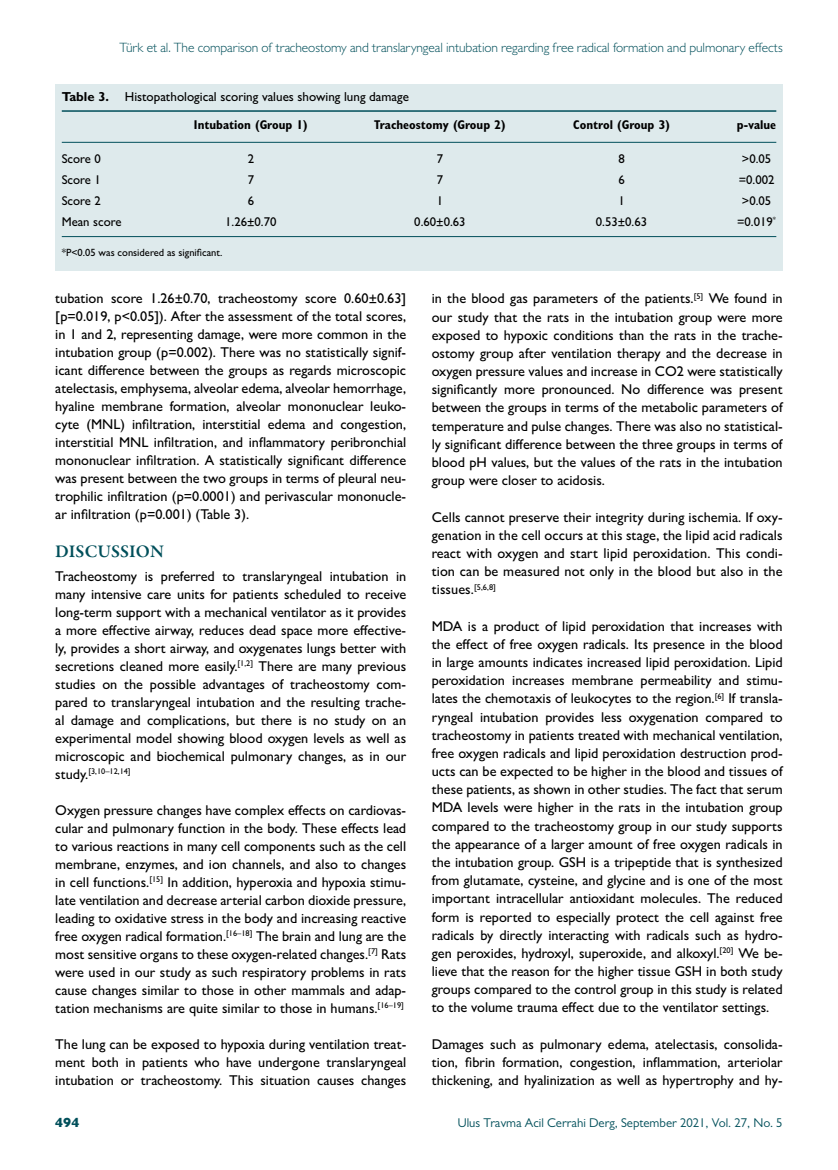
<style>
.page{position:relative;width:838px;height:1170px;background:#fff}
.page>*{position:absolute;margin:0;border:0;box-sizing:border-box;transform-origin:0 0}
.t1{font:600 18px "Garamond Premr Pro";color:#004f5a}
.t2{font:500 14.25px/18.1px "Gill Sans MT Pro";color:#000;text-align:justify}
.t3{font:300 13.5px "Gill Sans MT Pro";letter-spacing:-.005em;color:#004f5a}
.t4{font:800 13.5px "Gill Sans MT Pro";color:#004f5a}
.t5{font:500 13.05px "Gill Sans MT Pro";color:#000}
.t6{font:500 12.75px "Gill Sans MT Pro";color:#000}
.t7{font:700 condensed 12.75px "Gill Sans MT Pro";color:#000}
.t8{font:12.75px "Gill Sans MT Pro";color:#004f5a}
.t9{font:500 10.5px "Gill Sans MT Pro";color:#000}
.t10{font:500 8.25px "Gill Sans MT Pro";color:#000}
.s1{font-weight:700}
.s2{font-size:14.25px}
</style>
<div class="page">
<div style="left:55px;top:85px;width:727px;height:186px;background:#deeaec"></div>
<hr style="left:62px;top:110px;width:714px;height:2px;background:#004f5a">
<hr style="left:62px;top:142px;width:714px;height:1px;background:#004f5a">
<hr style="left:62px;top:236px;width:714px;height:1px;background:#004f5a">
<p class="t3" style="left:119px;top:39px;width:664px">Türk et al. The comparison of tracheostomy and translaryngeal intubation regarding free radical formation and pulmonary effects</p>
<p class="t5" style="left:62px;top:89px;width:348px"><span class="s1">Table 3.</span> Histopathological scoring values showing lung damage</p>
<p class="t7" style="left:194px;top:117px;width:115px">Intubation (Group 1)</p>
<p class="t7" style="left:374px;top:117px;width:133px">Tracheostomy (Group 2)</p>
<p class="t7" style="left:573px;top:117px;width:98px">Control (Group 3)</p>
<p class="t7" style="left:737px;top:117px;width:41px">p-value</p>
<p class="t6" style="left:62px;top:151px;width:41px">Score 0</p>
<p class="t6" style="left:248px;top:151px;width:8px">2</p>
<p class="t6" style="left:437px;top:151px;width:8px">7</p>
<p class="t6" style="left:618px;top:151px;width:8px">8</p>
<p class="t6" style="left:742px;top:151px;width:31px">&gt;0.05</p>
<p class="t6" style="left:62px;top:172px;width:41px">Score 1</p>
<p class="t6" style="left:248px;top:172px;width:8px">7</p>
<p class="t6" style="left:437px;top:172px;width:8px">7</p>
<p class="t6" style="left:618px;top:172px;width:8px">6</p>
<p class="t6" style="left:738px;top:172px;width:37px">=0.002</p>
<p class="t6" style="left:62px;top:193px;width:41px">Score 2</p>
<p class="t6" style="left:248px;top:193px;width:8px">6</p>
<p class="t6" style="left:437px;top:193px;width:8px">1</p>
<p class="t6" style="left:618px;top:193px;width:8px">1</p>
<p class="t6" style="left:742px;top:193px;width:31px">&gt;0.05</p>
<p class="t6" style="left:62px;top:214px;width:61px">Mean score</p>
<p class="t6" style="left:225px;top:214px;width:53px">1.26±0.70</p>
<p class="t6" style="left:414px;top:214px;width:53px">0.60±0.63</p>
<p class="t6" style="left:596px;top:214px;width:53px">0.53±0.63</p>
<p class="t6" style="left:737px;top:214px;width:40px">=0.019<sup>*</sup></p>
<p class="t9" style="left:62px;top:246px;width:162px">*P&lt;0.05 was considered as significant.</p>
<p class="t2" style="left:55px;top:289px;width:352px">tubation score 1.26±0.70, tracheostomy score 0.60±0.63] [p=0.019, p&lt;0.05]). After the assessment of the total scores, in 1 and 2, representing damage, were more common in the intubation group (p=0.002). There was no statistically signif&shy;icant difference between the groups as regards microscopic atelectasis, emphysema, alveolar edema, alveolar hemorrhage, hyaline membrane formation, alveolar mononuclear leuko&shy;cyte (MNL) infiltration, interstitial edema and congestion, interstitial MNL infiltration, and inflammatory peribronchial mononuclear infiltration. A statistically significant difference was present between the two groups in terms of pleural neu&shy;trophilic infiltration (p=0.0001) and perivascular mononucle&shy;ar infiltration (p=0.001) (Table 3).</p>
<p class="t1" style="left:55px;top:540px;width:110px">DISCUSSION</p>
<p class="t2" style="left:55px;top:567px;width:352px">Tracheostomy is preferred to translaryngeal intubation in many intensive care units for patients scheduled to receive long-term support with a mechanical ventilator as it provides a more effective airway, reduces dead space more effective&shy;ly, provides a short airway, and oxygenates lungs better with secretions cleaned more easily.<sup>[1,2]</sup> There are many previous studies on the possible advantages of tracheostomy com&shy;pared to translaryngeal intubation and the resulting trache&shy;al damage and complications, but there is no study on an experimental model showing blood oxygen levels as well as microscopic and biochemical pulmonary changes, as in our</p>
<p class="t10" style="left:55px;top:766px;width:77px"><span class="s2">study.</span>[3,10–12,14]</p>
<p class="t2" style="left:55px;top:801px;width:352px">Oxygen pressure changes have complex effects on cardiovas&shy;cular and pulmonary function in the body. These effects lead to various reactions in many cell components such as the cell membrane, enzymes, and ion channels, and also to changes in cell functions.<sup>[15]</sup> In addition, hyperoxia and hypoxia stimu&shy;late ventilation and decrease arterial carbon dioxide pressure, leading to oxidative stress in the body and increasing reactive free oxygen radical formation.<sup>[16–18]</sup> The brain and lung are the most sensitive organs to these oxygen-related changes.<sup>[7]</sup> Rats were used in our study as such respiratory problems in rats cause changes similar to those in other mammals and adap&shy;tation mechanisms are quite similar to those in humans.<sup>[16–19]</sup></p>
<p class="t2" style="left:55px;top:1035px;width:352px">The lung can be exposed to hypoxia during ventilation treat&shy;ment both in patients who have undergone translaryngeal intubation or tracheostomy. This situation causes changes</p>
<p class="t2" style="left:432px;top:289px;width:352px">in the blood gas parameters of the patients.<sup>[5]</sup> We found in our study that the rats in the intubation group were more exposed to hypoxic conditions than the rats in the trache&shy;ostomy group after ventilation therapy and the decrease in oxygen pressure values and increase in CO2 were statistically significantly more pronounced. No difference was present between the groups in terms of the metabolic parameters of temperature and pulse changes. There was also no statistical&shy;ly significant difference between the three groups in terms of blood pH values, but the values of the rats in the intubation group were closer to acidosis.</p>
<p class="t2" style="left:432px;top:507px;width:352px">Cells cannot preserve their integrity during ischemia. If oxy&shy;genation in the cell occurs at this stage, the lipid acid radicals react with oxygen and start lipid peroxidation. This condi&shy;tion can be measured not only in the blood but also in the tissues.<sup>[5,6,8]</sup></p>
<p class="t2" style="left:432px;top:616px;width:352px">MDA is a product of lipid peroxidation that increases with the effect of free oxygen radicals. Its presence in the blood in large amounts indicates increased lipid peroxidation. Lipid peroxidation increases membrane permeability and stimu&shy;lates the chemotaxis of leukocytes to the region.<sup>[6]</sup> If transla&shy;ryngeal intubation provides less oxygenation compared to tracheostomy in patients treated with mechanical ventilation, free oxygen radicals and lipid peroxidation destruction prod&shy;ucts can be expected to be higher in the blood and tissues of these patients, as shown in other studies. The fact that serum MDA levels were higher in the rats in the intubation group compared to the tracheostomy group in our study supports the appearance of a larger amount of free oxygen radicals in the intubation group. GSH is a tripeptide that is synthesized from glutamate, cysteine, and glycine and is one of the most important intracellular antioxidant molecules. The reduced form is reported to especially protect the cell against free radicals by directly interacting with radicals such as hydro&shy;gen peroxides, hydroxyl, superoxide, and alkoxyl.<sup>[20]</sup> We be&shy;lieve that the reason for the higher tissue GSH in both study groups compared to the control group in this study is related to the volume trauma effect due to the ventilator settings.</p>
<p class="t2" style="left:432px;top:1034px;width:352px">Damages such as pulmonary edema, atelectasis, consolida&shy;tion, fibrin formation, congestion, inflammation, arteriolar thickening, and hyalinization as well as hypertrophy and hy-</p>
<p class="t4" style="left:55px;top:1114px;width:26px">494</p>
<p class="t8" style="left:458px;top:1115px;width:326px">Ulus Travma Acil Cerrahi Derg, September 2021, Vol. 27, No. 5</p>
</div>
